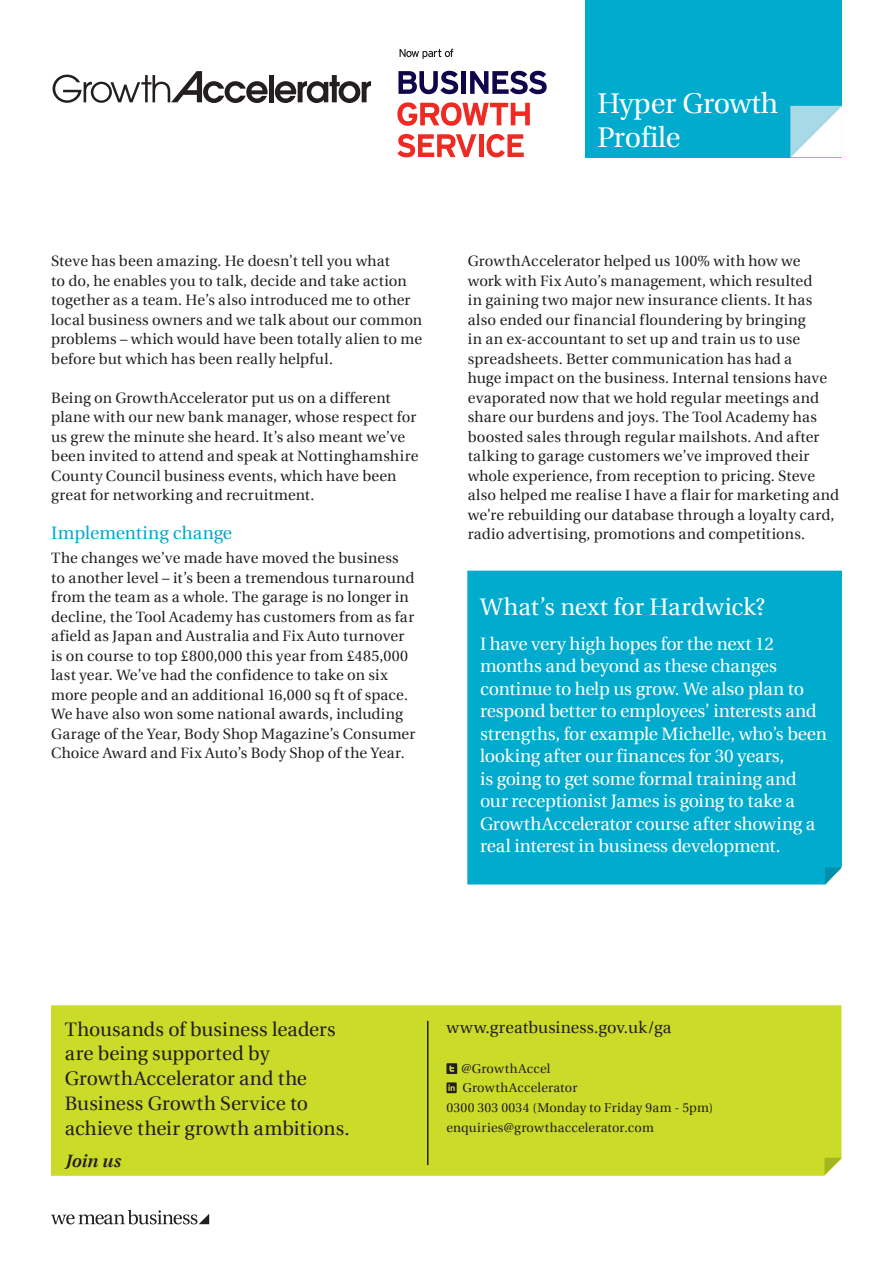
<style>
.page{position:relative;width:893px;height:1263px;background:#fff}
.page>*{position:absolute;margin:0;border:0;box-sizing:border-box;transform-origin:0 0}
.t1{font:28.5px/34.7px "Utopia";letter-spacing:-.005em;color:#fff}
.Level_heading_two{font:24px "Utopia";color:#fff}
.Level_heading_one{font:19.5px "Utopia";color:#231f20}
.Body_Copy{font:18px/22.5px "Utopia";letter-spacing:-.015em;color:#fff}
.Level_heading_two-2{font:18px "Utopia";letter-spacing:-.005em;color:#00abcd}
.Level_heading_two-3{font:italic 600 17.85px "Utopia";letter-spacing:-.01em;color:#231f20}
.Level_heading_two-4{font:16.35px "Utopia";letter-spacing:.01em;color:#231f20}
.Body_Copy-2{font:15px/19.5px "Utopia";letter-spacing:.01em;color:#231f20}
.Level_heading_two-5{font:12.9px "Utopia";letter-spacing:.015em;color:#231f20}
</style>
<div class="page">
<svg style="left:51px;top:1210px;width:158px;height:14px"></svg>
<div style="left:51px;top:1005px;width:790px;height:171px;background:#cadb2a"></div>
<div style="left:446px;top:1063px;width:11px;height:11px;background:#231f20"></div>
<svg style="left:449px;top:1065px;width:5px;height:7px"></svg>
<svg style="left:446px;top:1082px;width:11px;height:11px"></svg>
<svg style="left:824px;top:1158px;width:17px;height:17px"></svg>
<hr style="left:427px;top:1021px;width:1px;height:144px;background:#231f20">
<div style="left:467px;top:571px;width:375px;height:313px;background:#00abcd"></div>
<svg style="left:825px;top:867px;width:17px;height:17px"></svg>
<div style="left:585px;top:0;width:257px;height:157px;background:#00abcd"></div>
<svg style="left:790px;top:106px;width:52px;height:51px;background:#d0ebf2"></svg>
<svg style="left:398px;top:71px;width:60px;height:23px"></svg>
<div style="left:461px;top:71px;width:5px;height:23px;background:#0e054b"></div>
<svg style="left:470px;top:71px;width:77px;height:23px"></svg>
<svg style="left:397px;top:134px;width:79px;height:23px"></svg>
<hr style="left:479px;top:134px;width:4px;height:23px;background:#ee2a23">
<svg style="left:486px;top:134px;width:38px;height:23px"></svg>
<svg style="left:397px;top:102px;width:133px;height:24px"></svg>
<svg style="left:400px;top:49px;width:53px;height:10px"></svg>
<div style="left:269px;top:75px;width:5px;height:27px;background:#231f20"></div>
<svg style="left:275px;top:75px;width:96px;height:28px"></svg>
<svg style="left:53px;top:71px;width:215px;height:32px"></svg>
<p class="Body_Copy-2" style="left:51px;top:252px;width:372px">Steve has been amazing. He doesn’t tell you what<br>to do, he enables you to talk, decide and take action together as a team. He’s also introduced me to other local business owners and we talk about our common problems – which would have been totally alien to me before but which has been really helpful.</p>
<p class="Body_Copy-2" style="left:51px;top:388px;width:369px">Being on GrowthAccelerator put us on a different plane with our new bank manager, whose respect for us grew the minute she heard. It’s also meant we’ve been invited to attend and speak at Nottinghamshire County Council business events, which have been great for networking and recruitment.</p>
<p class="Level_heading_two-2" style="left:51px;top:523px;width:182px">Implementing change</p>
<p class="Body_Copy-2" style="left:51px;top:549px;width:365px">The changes we’ve made have moved the business to another level – it’s been a tremendous turnaround from the team as a whole. The garage is no longer in decline, the Tool Academy has customers from as far afield as Japan and Australia and Fix Auto turnover is on course to top £800,000 this year from £485,000 last year. We’ve had the confidence to take on six more people and an additional 16,000 sq ft of space.<br>We have also won some national awards, including Garage of the Year, Body Shop Magazine’s Consumer Choice Award and Fix Auto’s Body Shop of the Year.</p>
<p class="t1" style="left:597px;top:86px;width:182px">Hyper Growth<br>Profile</p>
<p class="Body_Copy-2" style="left:468px;top:252px;width:373px">GrowthAccelerator helped us 100% with how we<br>work with Fix Auto’s management, which resulted<br>in gaining two major new insurance clients. It has also ended our financial floundering by bringing<br>in an ex-accountant to set up and train us to use spreadsheets. Better communication has had a<br>huge impact on the business. Internal tensions have evaporated now that we hold regular meetings and share our burdens and joys. The Tool Academy has boosted sales through regular mailshots. And after talking to garage customers we’ve improved their whole experience, from reception to pricing. Steve also helped me realise I have a flair for marketing and we’re rebuilding our database through a loyalty card, radio advertising, promotions and competitions.</p>
<p class="Level_heading_two" style="left:480px;top:594px;width:287px">What’s next for Hardwick?</p>
<p class="Body_Copy" style="left:480px;top:632px;width:348px">I have very high hopes for the next 12 months and beyond as these changes continue to help us grow. We also plan to respond better to employees’ interests and strengths, for example Michelle, who’s been looking after our finances for 30 years,<br>is going to get some formal training and our receptionist James is going to take a GrowthAccelerator course after showing a real interest in business development.</p>
<p class="Level_heading_one" style="left:65px;top:1018px;width:272px">Thousands of business leaders</p>
<p class="Level_heading_one" style="left:65px;top:1043px;width:206px">are being supported by</p>
<p class="Level_heading_one" style="left:65px;top:1068px;width:244px">GrowthAccelerator and the</p>
<p class="Level_heading_one" style="left:65px;top:1092px;width:245px">Business Growth Service to</p>
<p class="Level_heading_one" style="left:65px;top:1117px;width:286px">achieve their growth ambitions.</p>
<p class="Level_heading_two-3" style="left:65px;top:1150px;width:57px">Join us</p>
<p class="Level_heading_two-4" style="left:446px;top:1019px;width:226px">www.greatbusiness.gov.uk/ga</p>
<p class="Level_heading_two-5" style="left:461px;top:1061px;width:91px">@GrowthAccel</p>
<p class="Level_heading_two-5" style="left:462px;top:1081px;width:116px">GrowthAccelerator</p>
<p class="Level_heading_two-5" style="left:446px;top:1101px;width:268px">0300 303 0034 (Monday to Friday 9am - 5pm)</p>
<p class="Level_heading_two-5" style="left:446px;top:1120px;width:209px">enquiries@growthaccelerator.com</p>
</div>
